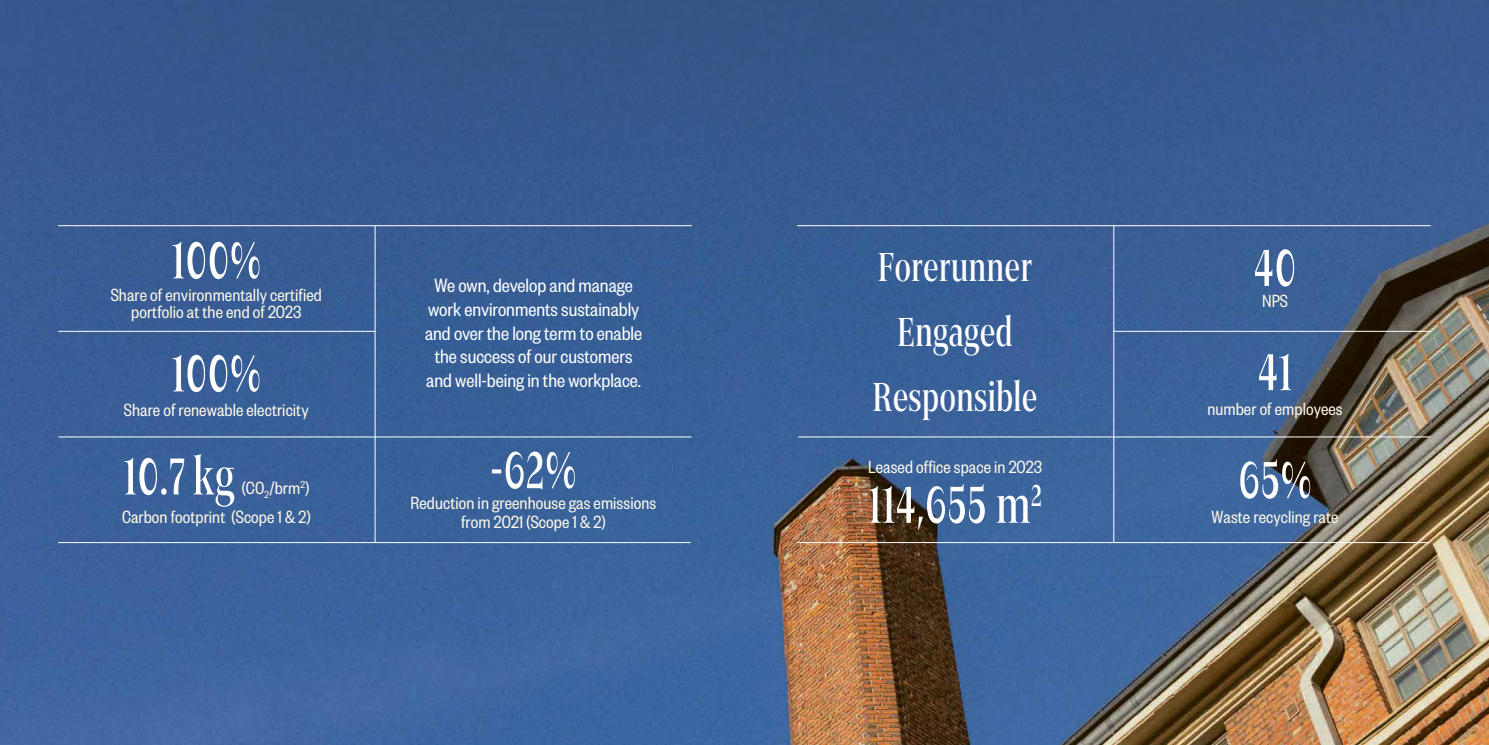
<style>
.page{position:relative;width:1489px;height:745px;background:#fff}
.page>*{position:absolute;margin:0;border:0;box-sizing:border-box;transform-origin:0 0}
.t1{font:500 51.25px/104.1px "Epika Serif Extra Condensed Premium";letter-spacing:.005em;color:#fff}
.t2{font:500 40px/64.6px "Epika Serif Extra Condensed Premium";color:#fff;text-align:center}
.t3{font:21.25px/23.8px "Founders Grotesk Cond";color:#fff;text-align:center}
.t4{font:19.38px/17.5px "Founders Grotesk Cond";letter-spacing:.005em;color:#fff9e8;text-align:center}
.s1{font-family:"Founders Grotesk";font-size:37.5px}
</style>
<div class="page">
<img style="left:0;top:0;width:1488px;height:744px">
<hr style="left:58px;top:225px;width:634px;height:1px;background:#fff">
<hr style="left:58px;top:542px;width:632px;height:1px;background:#fff">
<hr style="left:375px;top:225px;width:1px;height:317px;background:#fff">
<hr style="left:58px;top:331px;width:317px;height:1px;background:#fff">
<hr style="left:58px;top:436px;width:633px;height:1px;background:#fff">
<hr style="left:1113px;top:225px;width:1px;height:317px;background:#fff">
<hr style="left:1113px;top:331px;width:317px;height:1px;background:#fff">
<hr style="left:798px;top:436px;width:632px;height:1px;background:#fff">
<hr style="left:797px;top:225px;width:633px;height:1px;background:#fff">
<hr style="left:797px;top:542px;width:632px;height:1px;background:#fff">
<h1 class="t1" style="left:171px;top:206px;width:91px">100%</h1>
<p class="t4" style="left:111px;top:285px;width:213px">Share of environmentally certified portfolio at the end of 2023</p>
<h1 class="t1" style="left:171px;top:319px;width:91px">100%</h1>
<p class="t4" style="left:124px;top:400px;width:186px">Share of renewable electricity</p>
<h1 class="t1" style="left:123px;top:421px;width:113px">10.7 kg</h1>
<p class="t4" style="left:242px;top:478px;width:69px">(CO<sub>2</sub>/brm<sup>2</sup>)</p>
<p class="t4" style="left:122px;top:507px;width:190px">Carbon footprint (Scope 1 &amp; 2)</p>
<p class="t3" style="left:425px;top:272px;width:219px">We own, develop and manage work environments sustainably and over the long term to enable the success of our customers and well-being in the workplace.</p>
<h1 class="t1" style="left:490px;top:415px;width:88px"><span class="s1">-</span>62%</h1>
<p class="t4" style="left:410px;top:492px;width:247px;line-height:18.8px">Reduction in greenhouse gas emissions from 2021 (Scope 1 &amp; 2)</p>
<h2 class="t2" style="left:872px;top:233px;width:166px">Forerunner<br>Engaged<br>Responsible</h2>
<p class="t4" style="left:868px;top:457px;width:175px">Leased office space in 2023</p>
<h1 class="t1" style="left:867px;top:450px;width:176px">114,655 m<sup>2</sup></h1>
<h1 class="t1" style="left:1253px;top:213px;width:44px">40<br>41</h1>
<p class="t4" style="left:1207px;top:399px;width:137px">number of employees</p>
<p class="t4" style="left:1261px;top:291px;width:27px">NPS</p>
<h1 class="t1" style="left:1237px;top:425px;width:75px">65%</h1>
<p class="t4" style="left:1211px;top:506px;width:128px">Waste recycling rate</p>
</div>
